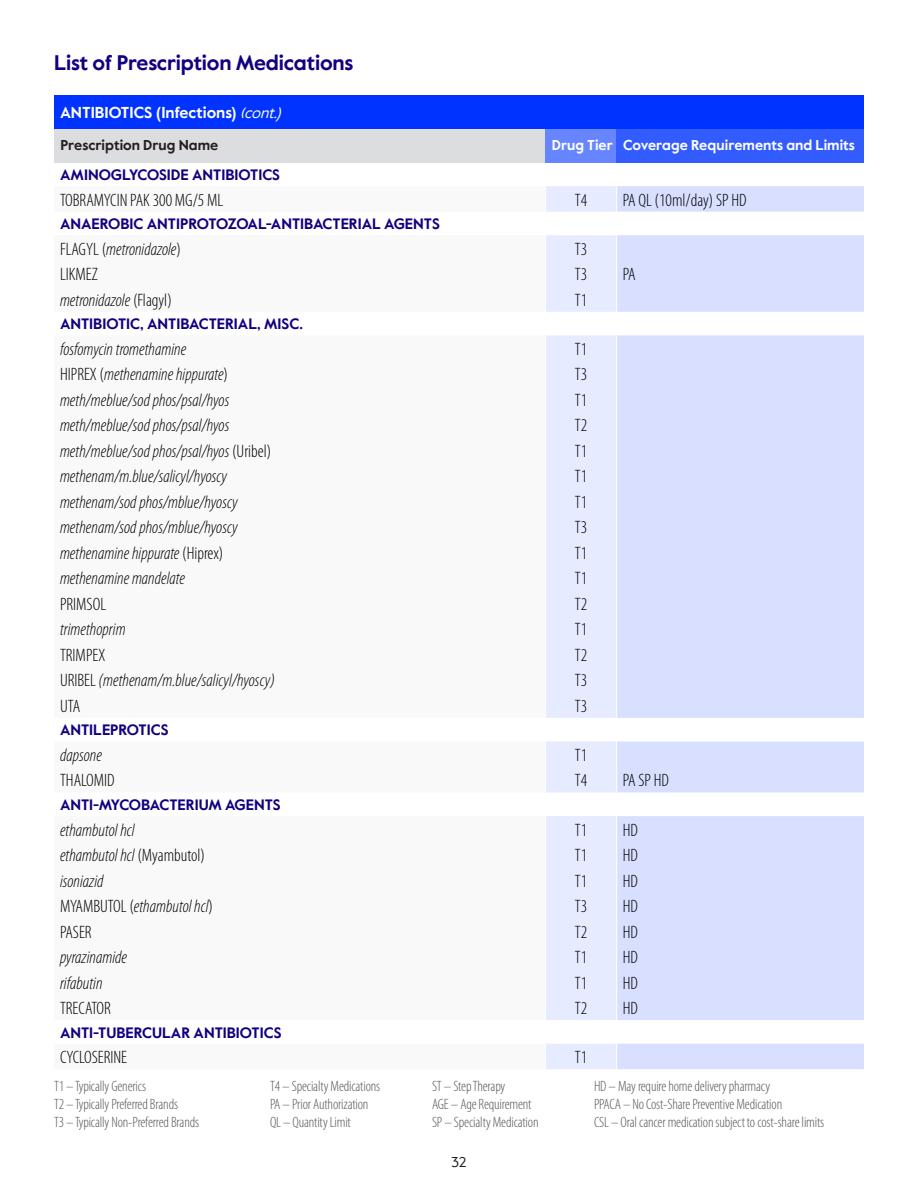
<style>
.page{position:relative;width:918px;height:1188px;background:#fff}
.page>*{position:absolute;margin:0;border:0;box-sizing:border-box;transform-origin:0 0}
.t1{font:700 21px "Value Sans Pro";letter-spacing:-.01em;color:#110081}
.t2{font:italic 300 condensed 18px "Myriad Pro";color:#000}
.table_txt_left{font:300 condensed 18px "Myriad Pro";color:#000}
.table_txt{font:300 condensed 18px "Myriad Pro";color:#000}
.Drug_list_categories{font:700 15.75px "Value Sans Pro";color:#fff}
.t3{font:300 condensed 15px "Myriad Pro";letter-spacing:-.01em;color:#57585a}
.table_subhead{font:700 15px "Value Sans Pro";color:#110081}
.Table_column_header{font:700 14.25px "Value Sans Pro";color:#fff}
.Table_column_header-2{font:700 14.25px "Value Sans Pro";color:#231f20}
.t4{font:14.25px "Value Sans Pro";color:#231f20}
.s1{font-weight:400;font-style:italic;font-size:15px}
.s2{font-style:normal}
</style>
<div class="page">
<div style="left:54px;top:95px;width:810px;height:34px;background:#03f"></div>
<div style="left:54px;top:129px;width:491px;height:34px;background:#dcdddf"></div>
<div style="left:545px;top:129px;width:72px;height:34px;background:#6685ff"></div>
<div style="left:617px;top:129px;width:247px;height:34px;background:#335cff"></div>
<svg style="left:546px;top:186px;width:70px;height:883px;background:#e9edff"></svg>
<svg style="left:617px;top:186px;width:247px;height:883px;background:#dee4ff"></svg>
<p class="t1" style="left:54px;top:50px;width:301px">List of Prescription Medications</p>
<p class="Drug_list_categories" style="left:60px;top:103px;width:227px">ANTIBIOTICS (Infections) <span class="s1">(cont.)</span></p>
<p class="Table_column_header-2" style="left:60px;top:137px;width:159px">Prescription Drug Name</p>
<p class="Table_column_header" style="left:552px;top:137px;width:62px">Drug Tier</p>
<p class="Table_column_header" style="left:623px;top:137px;width:233px">Coverage Requirements and Limits</p>
<p class="table_subhead" style="left:60px;top:166px;width:222px">AMINOGLYCOSIDE ANTIBIOTICS</p>
<p class="table_txt_left" style="left:60px;top:189px;width:165px">TOBRAMYCIN PAK 300 MG/5 ML</p>
<p class="table_txt" style="left:575px;top:189px;width:14px">T4</p>
<p class="table_txt_left" style="left:623px;top:189px;width:126px">PA QL (10ml/day) SP HD</p>
<p class="table_subhead" style="left:60px;top:215px;width:381px">ANAEROBIC ANTIPROTOZOAL-ANTIBACTERIAL AGENTS</p>
<p class="t2" style="left:60px;top:238px;width:123px"><span class="s2">FLAGYL (</span>metronidazole<span class="s2">)</span></p>
<p class="table_txt" style="left:575px;top:238px;width:14px">T3</p>
<p class="table_txt_left" style="left:60px;top:264px;width:39px">LIKMEZ</p>
<p class="table_txt" style="left:575px;top:264px;width:14px">T3</p>
<p class="table_txt_left" style="left:623px;top:264px;width:14px">PA</p>
<p class="t2" style="left:60px;top:289px;width:113px">metronidazole <span class="s2">(Flagyl)</span></p>
<p class="table_txt" style="left:575px;top:289px;width:14px">T1</p>
<p class="table_subhead" style="left:60px;top:315px;width:245px">ANTIBIOTIC, ANTIBACTERIAL, MISC.</p>
<p class="t2" style="left:60px;top:338px;width:128px">fosfomycin tromethamine</p>
<p class="table_txt" style="left:575px;top:338px;width:14px">T1</p>
<p class="t2" style="left:60px;top:364px;width:170px"><span class="s2">HIPREX (</span>methenamine hippurate<span class="s2">)</span></p>
<p class="table_txt" style="left:575px;top:364px;width:14px">T3</p>
<p class="t2" style="left:60px;top:389px;width:171px">meth/meblue/sod phos/psal/hyos</p>
<p class="table_txt" style="left:575px;top:389px;width:14px">T1</p>
<p class="t2" style="left:60px;top:415px;width:171px">meth/meblue/sod phos/psal/hyos</p>
<p class="table_txt" style="left:575px;top:415px;width:14px">T2</p>
<p class="t2" style="left:60px;top:440px;width:213px">meth/meblue/sod phos/psal/hyos <span class="s2">(Uribel)</span></p>
<p class="table_txt" style="left:575px;top:440px;width:14px">T1</p>
<p class="t2" style="left:60px;top:466px;width:169px">methenam/m.blue/salicyl/hyoscy</p>
<p class="table_txt" style="left:575px;top:466px;width:14px">T1</p>
<p class="t2" style="left:60px;top:491px;width:179px">methenam/sod phos/mblue/hyoscy</p>
<p class="table_txt" style="left:575px;top:491px;width:14px">T1</p>
<p class="t2" style="left:60px;top:517px;width:179px">methenam/sod phos/mblue/hyoscy</p>
<p class="table_txt" style="left:575px;top:517px;width:14px">T3</p>
<p class="t2" style="left:60px;top:542px;width:165px">methenamine hippurate <span class="s2">(Hiprex)</span></p>
<p class="table_txt" style="left:575px;top:542px;width:14px">T1</p>
<p class="t2" style="left:60px;top:568px;width:127px">methenamine mandelate</p>
<p class="table_txt" style="left:575px;top:568px;width:14px">T1</p>
<p class="table_txt_left" style="left:60px;top:593px;width:48px">PRIMSOL</p>
<p class="table_txt" style="left:575px;top:593px;width:14px">T2</p>
<p class="t2" style="left:60px;top:619px;width:67px">trimethoprim</p>
<p class="table_txt" style="left:575px;top:619px;width:14px">T1</p>
<p class="table_txt_left" style="left:60px;top:644px;width:47px">TRIMPEX</p>
<p class="table_txt" style="left:575px;top:644px;width:14px">T2</p>
<p class="t2" style="left:60px;top:670px;width:216px"><span class="s2">URIBEL</span> (methenam/m.blue/salicyl/hyoscy)</p>
<p class="table_txt" style="left:575px;top:670px;width:14px">T3</p>
<p class="table_txt_left" style="left:60px;top:695px;width:22px">UTA</p>
<p class="table_txt" style="left:575px;top:695px;width:14px">T3</p>
<p class="table_subhead" style="left:60px;top:721px;width:110px">ANTILEPROTICS</p>
<p class="t2" style="left:60px;top:744px;width:43px">dapsone</p>
<p class="table_txt" style="left:575px;top:744px;width:14px">T1</p>
<p class="table_txt_left" style="left:60px;top:770px;width:56px">THALOMID</p>
<p class="table_txt" style="left:575px;top:770px;width:14px">T4</p>
<p class="table_txt_left" style="left:623px;top:770px;width:48px">PA SP HD</p>
<p class="table_subhead" style="left:60px;top:796px;width:222px">ANTI-MYCOBACTERIUM AGENTS</p>
<p class="t2" style="left:60px;top:819px;width:76px">ethambutol hcl</p>
<p class="table_txt" style="left:575px;top:819px;width:14px">T1</p>
<p class="table_txt_left" style="left:623px;top:819px;width:17px">HD</p>
<p class="t2" style="left:60px;top:845px;width:147px">ethambutol hcl <span class="s2">(Myambutol)</span></p>
<p class="table_txt" style="left:575px;top:845px;width:14px">T1</p>
<p class="table_txt_left" style="left:623px;top:845px;width:17px">HD</p>
<p class="t2" style="left:60px;top:870px;width:45px">isoniazid</p>
<p class="table_txt" style="left:575px;top:870px;width:14px">T1</p>
<p class="table_txt_left" style="left:623px;top:870px;width:17px">HD</p>
<p class="t2" style="left:60px;top:896px;width:155px"><span class="s2">MYAMBUTOL (</span>ethambutol hcl<span class="s2">)</span></p>
<p class="table_txt" style="left:575px;top:896px;width:14px">T3</p>
<p class="table_txt_left" style="left:623px;top:896px;width:17px">HD</p>
<p class="table_txt_left" style="left:60px;top:921px;width:33px">PASER</p>
<p class="table_txt" style="left:575px;top:921px;width:14px">T2</p>
<p class="table_txt_left" style="left:623px;top:921px;width:17px">HD</p>
<p class="t2" style="left:60px;top:947px;width:69px">pyrazinamide</p>
<p class="table_txt" style="left:575px;top:947px;width:14px">T1</p>
<p class="table_txt_left" style="left:623px;top:947px;width:17px">HD</p>
<p class="t2" style="left:60px;top:972px;width:44px">rifabutin</p>
<p class="table_txt" style="left:575px;top:972px;width:14px">T1</p>
<p class="table_txt_left" style="left:623px;top:972px;width:17px">HD</p>
<p class="table_txt_left" style="left:60px;top:998px;width:52px">TRECATOR</p>
<p class="table_txt" style="left:575px;top:998px;width:14px">T2</p>
<p class="table_txt_left" style="left:623px;top:998px;width:17px">HD</p>
<p class="table_subhead" style="left:60px;top:1023px;width:223px">ANTI-TUBERCULAR ANTIBIOTICS</p>
<p class="table_txt_left" style="left:60px;top:1047px;width:69px">CYCLOSERINE</p>
<p class="table_txt" style="left:575px;top:1047px;width:14px">T1</p>
<p class="t3" style="left:54px;top:1077px;width:94px">T1 – Typically Generics</p>
<p class="t3" style="left:270px;top:1077px;width:112px">T4 – Specialty Medications</p>
<p class="t3" style="left:432px;top:1077px;width:75px">ST – Step Therapy</p>
<p class="t3" style="left:594px;top:1077px;width:178px">HD – May require home delivery pharmacy</p>
<p class="t3" style="left:54px;top:1095px;width:126px">T2 – Typically Preferred Brands</p>
<p class="t3" style="left:270px;top:1095px;width:100px">PA – Prior Authorization</p>
<p class="t3" style="left:432px;top:1095px;width:101px">AGE – Age Requirement</p>
<p class="t3" style="left:594px;top:1095px;width:190px">PPACA – No Cost-Share Preventive Medication</p>
<p class="t3" style="left:54px;top:1113px;width:147px">T3 – Typically Non-Preferred Brands</p>
<p class="t3" style="left:270px;top:1113px;width:82px">QL – Quantity Limit</p>
<p class="t3" style="left:432px;top:1113px;width:108px">SP – Specialty Medication</p>
<p class="t3" style="left:594px;top:1113px;width:232px">CSL – Oral cancer medication subject to cost-share limits</p>
<p class="t4" style="left:451px;top:1153px;width:17px">32</p>
</div>
